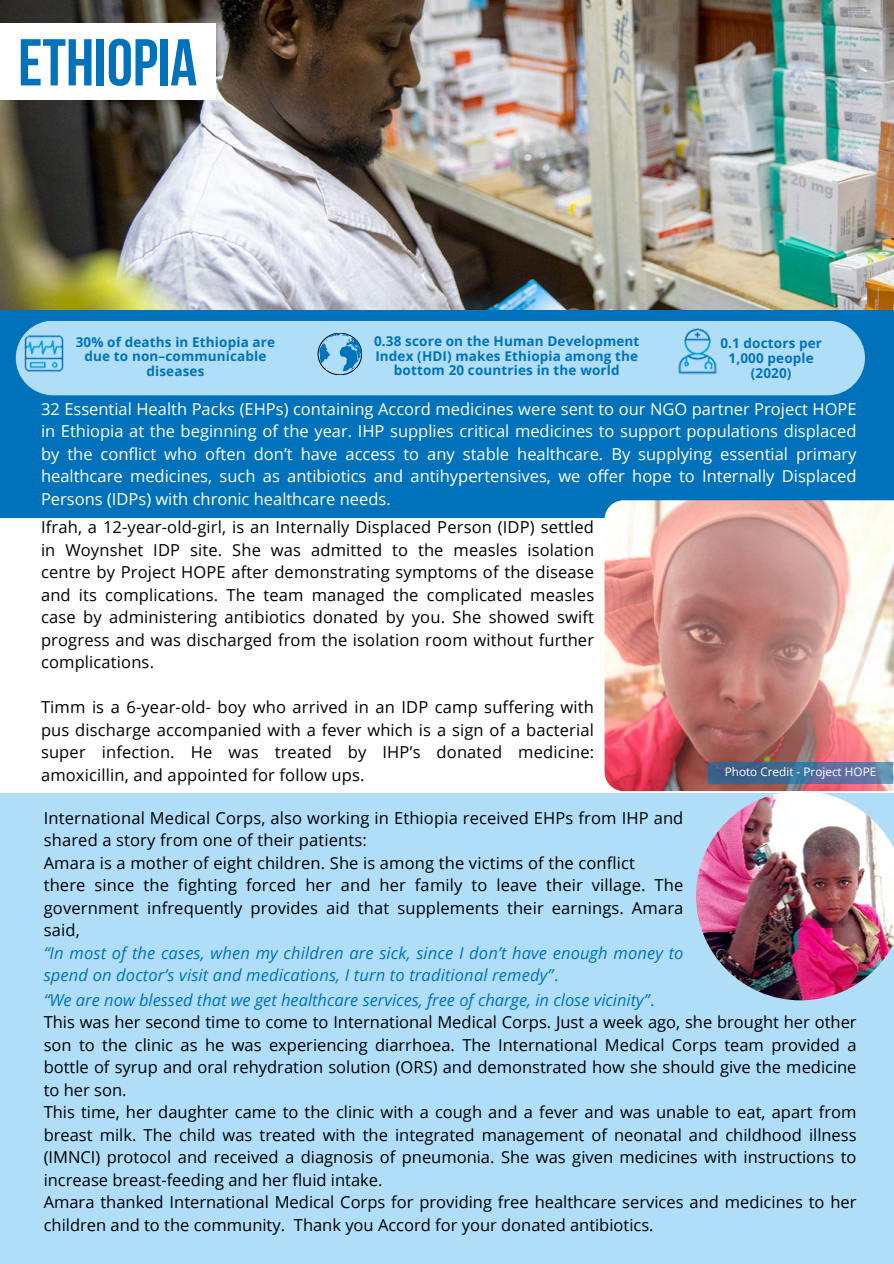
<style>
.page{position:relative;width:894px;height:1264px;background:#fff}
.page>*{position:absolute;margin:0;border:0;box-sizing:border-box;transform-origin:0 0}
.t1{font:700 66px "Bebas Neue";color:#0072bb}
.t2{font:16.5px/22.5px "Open Sans";color:#000;text-align:justify}
.t3{font:16.5px/22.5px "Open Sans";color:#fff;text-align:justify}
.t4{font:700 13.5px/14.7px "Open Sans";letter-spacing:.01em;color:#0072bb;text-align:center}
.t5{font:11.7px "Open Sans";color:#fff}
.s1{font-style:italic;color:#0072bb}
.s2{color:#0071bb}
.s3{font-style:italic;color:#0071bb}
</style>
<div class="page">
<div style="left:0;top:793px;width:893px;height:470px;background:#b0def8"></div>
<img style="left:0;top:0;width:893px;height:311px">
<div style="left:0;top:311px;width:893px;height:207px;background:#0072bb"></div>
<img style="left:604px;top:500px;width:289px;height:291px">
<img style="left:695px;top:791px;width:198px;height:209px">
<div style="left:0;top:24px;width:216px;height:76px;background:#fff"></div>
<svg style="left:708px;top:761px;width:184px;height:22px;background:#526d96"></svg>
<div style="left:16px;top:321px;width:848px;height:74px;background:#b0def8;border-radius:37px"></div>
<img style="left:18px;top:328px;width:46px;height:52px">
<img style="left:678px;top:328px;width:39px;height:47px">
<div style="left:318px;top:333px;width:44px;height:42px;border:1px solid #000;border-radius:50%"></div>
<svg style="left:319px;top:333px;width:42px;height:38px"></svg>
<p class="t1" style="left:18px;top:36px;width:180px">Ethiopia</p>
<h2 class="t4" style="left:76px;top:334px;width:201px">30% of deaths in Ethiopia are due to non–communicable diseases</h2>
<p class="t4" style="left:374px;top:333px;width:267px">0.38 score on the Human Development<br>Index (HDI) makes Ethiopia among the bottom 20 countries in the world</p>
<h2 class="t4" style="left:720px;top:336px;width:103px">0.1 doctors per<br>1,000 people (2020)</h2>
<p class="t3" style="left:41px;top:397px;width:816px">32 Essential Health Packs (EHPs) containing Accord medicines were sent to our NGO partner Project HOPE in Ethiopia at the beginning of the year. IHP supplies critical medicines to support populations displaced by the conflict who often don’t have access to any stable healthcare. By supplying essential primary healthcare medicines, such as antibiotics and antihypertensives, we offer hope to Internally Displaced Persons (IDPs) with chronic healthcare needs.</p>
<h3 class="t2" style="left:41px;top:515px;width:554px">Ifrah, a 12-year-old-girl, is an Internally Displaced Person (IDP) settled in Woynshet IDP site. She was admitted to the measles isolation centre by Project HOPE after demonstrating symptoms of the disease and its complications. The team managed the complicated measles case by administering antibiotics donated by you. She showed swift progress and was discharged from the isolation room without further complications.</h3>
<h3 class="t2" style="left:41px;top:695px;width:554px">Timm is a 6-year-old- boy who arrived in an IDP camp suffering with pus discharge accompanied with a fever which is a sign of a bacterial super infection. He was treated by IHP’s donated medicine: amoxicillin, and appointed for follow ups.</h3>
<p class="t2" style="left:44px;top:806px;width:641px;text-align:left">International Medical Corps, also working in Ethiopia received EHPs from IHP and shared a story from one of their patients:<br>Amara is a mother of eight children. She is among the victims of the conflict<br>there since the fighting forced her and her family to leave their village. The government infrequently provides aid that supplements their earnings. Amara said,<br><span class="s1">“In most of the cases, when my children are sick, since I don’t have enough money to spend on doctor’s visit and medications, I turn to traditional remedy”</span><span class="s2">.</span></p>
<h2 class="t5" style="left:724px;top:763px;width:153px">Photo Credit - Project HOPE</h2>
<h2 class="t2" style="left:44px;top:987px;width:814px;text-align:left"><span class="s3">“We are now blessed that we get healthcare services, free of charge, in close vicinity”</span><span class="s2">.<br></span>This was her second time to come to International Medical Corps. Just a week ago, she brought her other son to the clinic as he was experiencing diarrhoea. The International Medical Corps team provided a bottle of syrup and oral rehydration solution (ORS) and demonstrated how she should give the medicine to her son.<br>This time, her daughter came to the clinic with a cough and a fever and was unable to eat, apart from breast milk. The child was treated with the integrated management of neonatal and childhood illness (IMNCI) protocol and received a diagnosis of pneumonia. She was given medicines with instructions to increase breast-feeding and her fluid intake.<br>Amara thanked International Medical Corps for providing free healthcare services and medicines to her children and to the community. Thank you Accord for your donated antibiotics.</h2>
</div>
